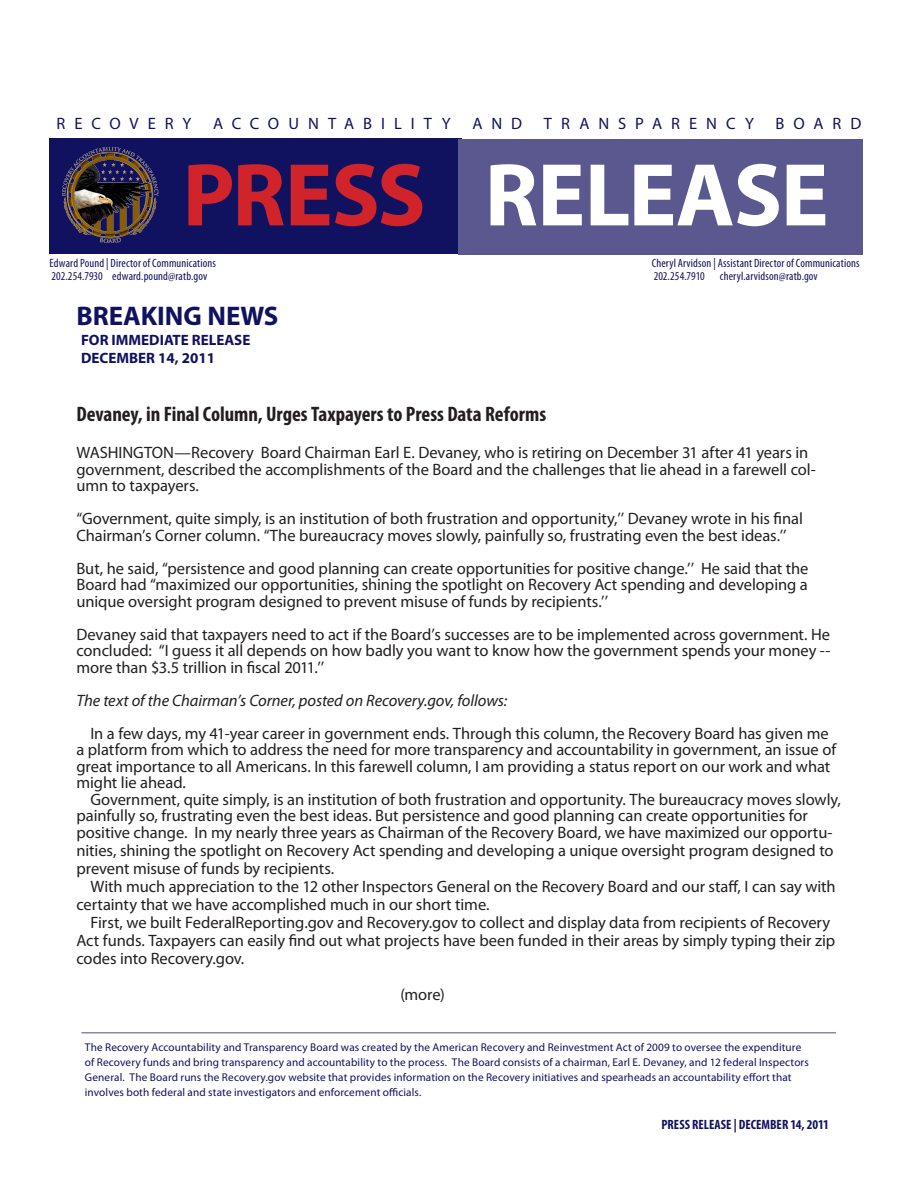
<style>
.page{position:relative;width:918px;height:1188px;background:#fff}
.page>*{position:absolute;margin:0;border:0;box-sizing:border-box;transform-origin:0 0}
.t1{font:700 90px "Myriad Pro";letter-spacing:-.01em;color:#fff}
.t2{font:700 90px "Myriad Pro";letter-spacing:-.02em;color:#d1232a}
.t3{font:700 27px "Myriad Pro";color:#11125f}
.t4{font:700 condensed 21px "Myriad Pro";color:#231f20}
.t5{font:16.5px/16.5px "Myriad Pro";letter-spacing:-.005em;color:#231f20}
.t6{font:italic 16.5px "Myriad Pro";letter-spacing:-.005em;color:#231f20}
.t7{font:16.5px "Myriad Pro";letter-spacing:.54em;color:#11125f}
.t8{font:700 15px "Myriad Pro";color:#11125f}
.t9{font:700 condensed 13.5px "Myriad Pro";color:#11125f}
.t10{font:condensed 12px "Myriad Pro";letter-spacing:.01em;color:#11125f}
.t11{font:11.25px/15px "Myriad Pro";letter-spacing:.01em;color:#11125f}
</style>
<div class="page">
<div style="left:50px;top:139px;width:412px;height:115px;background:#11125f"></div>
<div style="left:458px;top:139px;width:405px;height:116px;background:#5a588e"></div>
<img style="left:62px;top:147px;width:97px;height:96px">
<hr style="left:81px;top:1032px;width:755px;height:1px;background:#11125f">
<p class="t7" style="left:56px;top:114px;width:137px">RECOVERY</p>
<p class="t7" style="left:213px;top:114px;width:239px">ACCOUNTABILITY</p>
<p class="t7" style="left:472px;top:114px;width:51px">AND</p>
<p class="t7" style="left:544px;top:114px;width:211px">TRANSPARENCY</p>
<p class="t7" style="left:776px;top:114px;width:87px">BOARD</p>
<p class="t2" style="left:183px;top:136px;width:245px">PRESS</p>
<p class="t1" style="left:485px;top:136px;width:346px">RELEASE</p>
<p class="t10" style="left:50px;top:256px;width:168px">Edward Pound | Director of Communications</p>
<p class="t10" style="left:51px;top:269px;width:157px">202.254.7930 edward.pound@ratb.gov</p>
<p class="t3" style="left:76px;top:298px;width:204px">BREAKING NEWS</p>
<p class="t8" style="left:81px;top:330px;width:171px">FOR IMMEDIATE RELEASE</p>
<p class="t8" style="left:81px;top:348px;width:135px">DECEMBER 14, 2011</p>
<p class="t10" style="left:652px;top:256px;width:209px">Cheryl Arvidson | Assistant Director of Communications</p>
<p class="t10" style="left:654px;top:269px;width:53px">202.254.7910</p>
<p class="t10" style="left:720px;top:269px;width:99px">cheryl.arvidson@ratb.gov</p>
<p class="t4" style="left:76px;top:401px;width:471px">Devaney, in Final Column, Urges Taxpayers to Press Data Reforms</p>
<p class="t5" style="left:76px;top:444px;width:741px">WASHINGTON—Recovery Board Chairman Earl E. Devaney, who is retiring on December 31 after 41 years in government, described the accomplishments of the Board and the challenges that lie ahead in a farewell col&shy;umn to taxpayers.</p>
<p class="t5" style="left:76px;top:510px;width:728px">“Government, quite simply, is an institution of both frustration and opportunity,’’ Devaney wrote in his final<br>Chairman’s Corner column. “The bureaucracy moves slowly, painfully so, frustrating even the best ideas.’’</p>
<p class="t5" style="left:76px;top:560px;width:734px;text-align:justify">But, he said, “persistence and good planning can create opportunities for positive change.’’ He said that the Board had “maximized our opportunities, shining the spotlight on Recovery Act spending and developing a unique oversight program designed to prevent misuse of funds by recipients.’’</p>
<p class="t5" style="left:76px;top:626px;width:756px;text-align:justify">Devaney said that taxpayers need to act if the Board’s successes are to be implemented across government. He concluded: “I guess it all depends on how badly you want to know how the government spends your money -- more than $3.5 trillion in fiscal 2011.’’</p>
<p class="t6" style="left:76px;top:690px;width:432px">The text of the Chairman’s Corner, posted on Recovery.gov, follows:</p>
<p class="t5" style="left:76px;top:725px;width:761px;text-indent:14px">In a few days, my 41-year career in government ends. Through this column, the Recovery Board has given me a platform from which to address the need for more transparency and accountability in government, an issue of great importance to all Americans. In this farewell column, I am providing a status report on our work and what might lie ahead.</p>
<p class="t5" style="left:76px;top:791px;width:766px;text-indent:14px">Government, quite simply, is an institution of both frustration and opportunity. The bureaucracy moves slowly, painfully so, frustrating even the best ideas. But persistence and good planning can create opportunities for positive change. In my nearly three years as Chairman of the Recovery Board, we have maximized our opportu-</p>
<p class="t5" style="left:76px;top:841px;width:759px;line-height:18px">nities, shining the spotlight on Recovery Act spending and developing a unique oversight program designed to prevent misuse of funds by recipients.</p>
<p class="t5" style="left:76px;top:877px;width:761px;line-height:18px;text-indent:14px">With much appreciation to the 12 other Inspectors General on the Recovery Board and our staff, I can say with certainty that we have accomplished much in our short time.</p>
<p class="t5" style="left:76px;top:913px;width:760px;line-height:18px;text-indent:14px">First, we built FederalReporting.gov and Recovery.gov to collect and display data from recipients of Recovery<br>Act funds. Taxpayers can easily find out what projects have been funded in their areas by simply typing their zip codes into Recovery.gov.</p>
<p class="t5" style="left:400px;top:986px;width:46px">(more)</p>
<p class="t11" style="left:85px;top:1040px;width:726px">The Recovery Accountability and Transparency Board was created by the American Recovery and Reinvestment Act of 2009 to oversee the expenditure of Recovery funds and bring transparency and accountability to the process. The Board consists of a chairman, Earl E. Devaney, and 12 federal Inspectors General. The Board runs the Recovery.gov website that provides information on the Recovery initiatives and spearheads an accountability effort that involves both federal and state investigators and enforcement officials.</p>
<p class="t9" style="left:661px;top:1116px;width:169px">PRESS RELEASE | DECEMBER 14, 2011</p>
</div>
